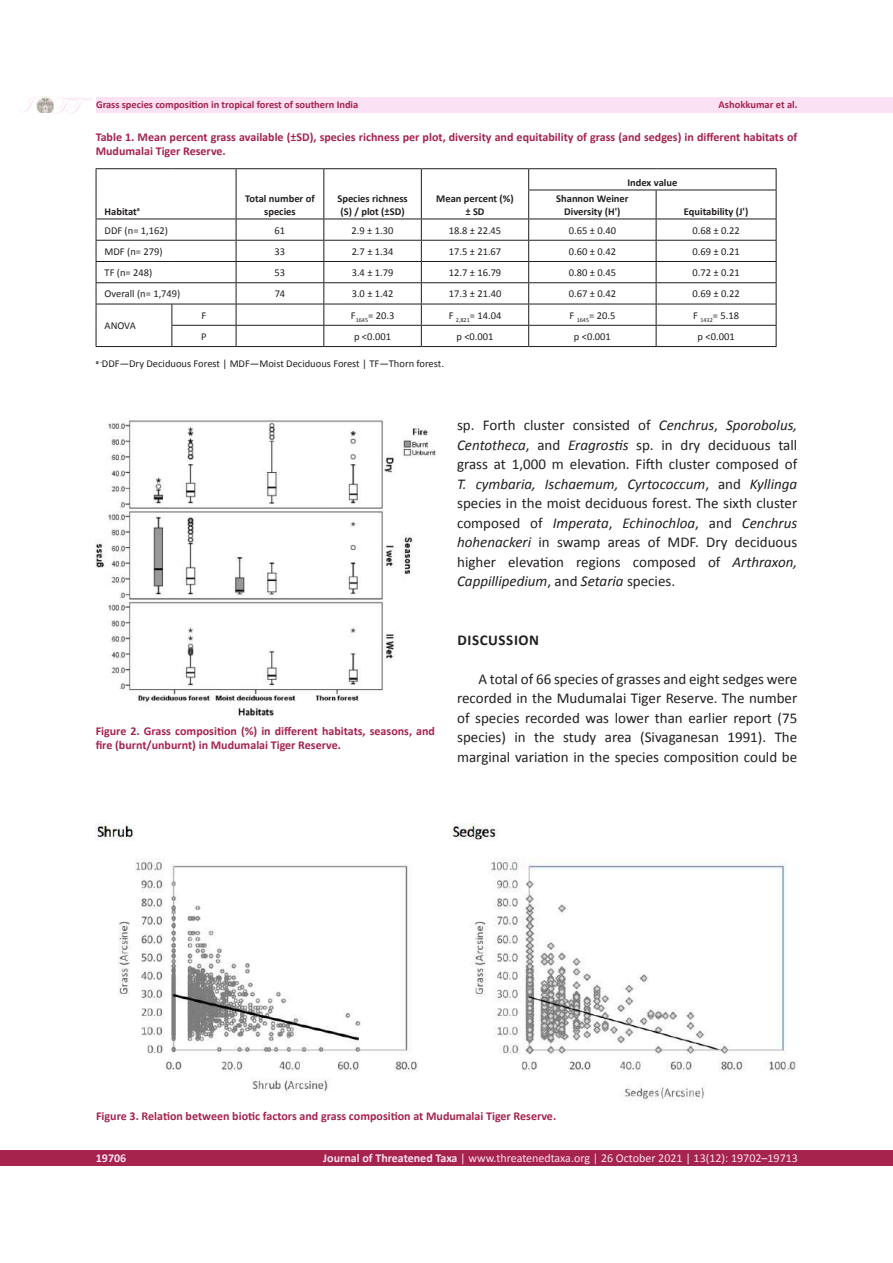
<style>
.page{position:relative;width:893px;height:1263px;background:#fff}
.page>*{position:absolute;margin:0;border:0;box-sizing:border-box;transform-origin:0 0}
.t1{font:24px "Edwardian Script ITC";color:#fbe1f4}
.t2{font:15px/19.5px "Calibri";color:#231f20}
.t3{font:15px "Calibri 2";color:#231f20}
.t4{font:15px "Calibri Italic 2";color:#231f20}
.t5{font:700 15px "Calibri";letter-spacing:.04em;color:#231f20}
.t6{font:700 12px/14.4px "Calibri";color:#a5234c}
.t7{font:12px "Calibri 2";color:#fbe1f4}
.t8{font:700 12px "Calibri";color:#fbe1f4}
.t9{font:10.5px "Calibri";color:#231f20}
.t10{font:700 10.5px/12.6px "Calibri";color:#231f20;text-align:center}
.t11{font:10.5px "Calibri 2";color:#231f20}
.t12{font:700 10.5px "Calibri";letter-spacing:-.005em;color:#a5234c}
.t13{font:10.5px "Calibri Bold 2";color:#a5234c}
.s1{font-size:19.65px}
.s2{font-family:"Calibri"}
.s3{font-family:"Calibri Italic 2"}
.s4{font-family:"Calibri 2"}
.s5{font-family:"Calibri";font-style:italic}
.s6{font-family:"Calibri Bold 2"}
</style>
<div class="page">
<div style="left:96px;top:97px;width:797px;height:16px;background:#fbe1f4"></div>
<div style="left:0;top:1150px;width:893px;height:16px;background:#a5234c"></div>
<img style="left:37px;top:97px;width:17px;height:16px">
<hr style="left:96px;top:168px;width:76px;height:1px;background:#1d1e1f">
<hr style="left:172px;top:168px;width:64px;height:1px;background:#1d1e1f">
<hr style="left:236px;top:168px;width:88px;height:1px;background:#1d1e1f">
<hr style="left:324px;top:168px;width:97px;height:1px;background:#1d1e1f">
<hr style="left:421px;top:168px;width:108px;height:1px;background:#1d1e1f">
<hr style="left:529px;top:168px;width:127px;height:1px;background:#1d1e1f">
<hr style="left:656px;top:168px;width:120px;height:1px;background:#1d1e1f">
<hr style="left:96px;top:346px;width:76px;height:1px;background:#1d1e1f">
<hr style="left:172px;top:346px;width:64px;height:1px;background:#1d1e1f">
<hr style="left:236px;top:346px;width:88px;height:1px;background:#1d1e1f">
<hr style="left:324px;top:346px;width:97px;height:1px;background:#1d1e1f">
<hr style="left:421px;top:346px;width:108px;height:1px;background:#1d1e1f">
<hr style="left:529px;top:346px;width:127px;height:1px;background:#1d1e1f">
<hr style="left:656px;top:346px;width:120px;height:1px;background:#1d1e1f">
<svg style="left:96px;top:169px;width:681px;height:177px"></svg>
<img style="left:96px;top:420px;width:339px;height:297px">
<img style="left:96px;top:824px;width:700px;height:276px">
<img style="left:660px;top:1084px;width:45px;height:16px">
<h1 class="t1" style="left:21px;top:92px;width:74px"><span class="s1">J</span> TT</h1>
<p class="t12" style="left:96px;top:98px;width:264px">Grass species composition in tropical forest of southern India</p>
<p class="t13" style="left:719px;top:98px;width:81px">Ashokkumar et al.</p>
<p class="t6" style="left:96px;top:130px;width:703px">Table 1. Mean percent grass available (±SD), species richness per plot, diversity and equitability of grass (and sedges) in different habitats of<br>Mudumalai Tiger Reserve.</p>
<p class="t10" style="left:105px;top:205px;width:37px">Habitat<sup>a</sup></p>
<p class="t10" style="left:245px;top:192px;width:71px">Total number of species</p>
<p class="t10" style="left:337px;top:192px;width:72px">Species richness (S) / plot (±SD)</p>
<p class="t10" style="left:436px;top:192px;width:79px">Mean percent (%) ± SD</p>
<p class="t10" style="left:556px;top:174px;width:123px;line-height:16.4px;text-align:left;text-indent:71px">Index value<br>Shannon Weiner</p>
<p class="t10" style="left:564px;top:205px;width:58px">Diversity (H')</p>
<p class="t10" style="left:684px;top:205px;width:66px">Equitability (J')</p>
<p class="t9" style="left:105px;top:223px;width:65px">DDF (n= 1,162)</p>
<p class="t11" style="left:275px;top:223px;width:12px">61</p>
<p class="t11" style="left:352px;top:223px;width:43px">2.9 ± 1.30</p>
<p class="t9" style="left:449px;top:223px;width:54px">18.8 ± 22.45</p>
<p class="t9" style="left:569px;top:223px;width:49px">0.65 ± 0.40</p>
<p class="t9" style="left:692px;top:223px;width:49px">0.68 ± 0.22</p>
<p class="t9" style="left:105px;top:245px;width:60px">MDF (n= 279)</p>
<p class="t11" style="left:275px;top:245px;width:12px">33</p>
<p class="t9" style="left:352px;top:245px;width:43px">2.7 ± 1.34</p>
<p class="t9" style="left:449px;top:245px;width:54px">17.5 ± 21.67</p>
<p class="t9" style="left:569px;top:245px;width:49px">0.60 ± 0.42</p>
<p class="t11" style="left:692px;top:245px;width:49px">0.69 ± 0.21</p>
<p class="t9" style="left:105px;top:266px;width:49px">TF (n= 248)</p>
<p class="t9" style="left:275px;top:266px;width:12px">53</p>
<p class="t9" style="left:352px;top:266px;width:43px">3.4 ± 1.79</p>
<p class="t11" style="left:449px;top:266px;width:54px">12.7 ± 16.79</p>
<p class="t9" style="left:569px;top:266px;width:49px">0.80 ± 0.45</p>
<p class="t11" style="left:692px;top:266px;width:49px">0.72 ± 0.21</p>
<p class="t9" style="left:105px;top:287px;width:77px">Overall (n= 1,749)</p>
<p class="t9" style="left:275px;top:287px;width:12px">74</p>
<p class="t9" style="left:352px;top:287px;width:43px">3.0 ± 1.42</p>
<p class="t9" style="left:449px;top:287px;width:54px">17.3 ± 21.40</p>
<p class="t9" style="left:569px;top:287px;width:49px">0.67 ± 0.42</p>
<p class="t11" style="left:692px;top:287px;width:49px">0.69 ± 0.22</p>
<p class="t9" style="left:105px;top:319px;width:33px">ANOVA</p>
<p class="t9" style="left:202px;top:308px;width:6px">F</p>
<p class="t11" style="left:351px;top:308px;width:45px"><span class="s2">F</span><sub>1645</sub>= 20.3</p>
<p class="t9" style="left:449px;top:308px;width:54px">F <sub>2,821</sub>= 14.04</p>
<p class="t9" style="left:569px;top:308px;width:47px">F <sub>1645</sub>= 20.5</p>
<p class="t9" style="left:693px;top:308px;width:47px">F <sub>1432</sub>= 5.18</p>
<p class="t11" style="left:201px;top:330px;width:7px">P</p>
<p class="t9" style="left:354px;top:330px;width:39px">p &lt;0.001</p>
<p class="t9" style="left:456px;top:330px;width:39px">p &lt;0.001</p>
<p class="t9" style="left:574px;top:330px;width:39px">p &lt;0.001</p>
<p class="t9" style="left:698px;top:330px;width:39px">p &lt;0.001</p>
<p class="t9" style="left:96px;top:357px;width:350px"><sup>a</sup> <sup>-</sup>DDF—Dry Deciduous Forest | MDF—Moist Deciduous Forest | TF—Thorn forest.</p>
<p class="t6" style="left:96px;top:723px;width:341px">Figure 2. Grass composition (%) in different habitats, seasons, and fire (burnt/unburnt) in Mudumalai Tiger Reserve.</p>
<p class="t2" style="left:457px;top:415px;width:342px">sp. Forth cluster consisted of <span class="s3">Cenchrus</span><span class="s4">,</span> <span class="s3">Sporobolus,</span></p>
<p class="t3" style="left:457px;top:435px;width:342px"><span class="s3">Centotheca</span>, and <span class="s5">Eragrostis</span> sp. in dry deciduous tall</p>
<p class="t2" style="left:457px;top:454px;width:342px">grass at 1,000 m elevation. Fifth cluster composed of</p>
<p class="t4" style="left:457px;top:473px;width:342px">T. cymbaria, Ischaemum, Cyrtococcum<span class="s4">, and</span> Kyllinga</p>
<p class="t2" style="left:457px;top:493px;width:342px">species in the moist deciduous forest. The sixth cluster</p>
<p class="t4" style="left:457px;top:512px;width:342px"><span class="s2">composed of</span> Imperata<span class="s4">,</span> Echinochloa<span class="s4">, and</span> Cenchrus</p>
<p class="t2" style="left:457px;top:532px;width:342px"><span class="s3">hohenackeri</span> in swamp areas of MDF. Dry deciduous higher elevation regions composed of <span class="s3">Arthraxon,</span></p>
<p class="t4" style="left:457px;top:571px;width:219px">Cappillipedium<span class="s4">, and</span> Setaria <span class="s4">species.</span></p>
<p class="t5" style="left:457px;top:630px;width:83px">DISCUSSION</p>
<p class="t2" style="left:478px;top:669px;width:320px">A total of 66 species of grasses and eight sedges were</p>
<p class="t3" style="left:457px;top:689px;width:342px">recorded in the Mudumalai Tiger Reserve. The number</p>
<p class="t2" style="left:457px;top:708px;width:342px">of species recorded was lower than earlier report (75</p>
<p class="t3" style="left:457px;top:728px;width:342px">species) in the study area (Sivaganesan 1991). The</p>
<p class="t2" style="left:457px;top:747px;width:342px">marginal variation in the species composition could be</p>
<p class="t6" style="left:96px;top:1108px;width:462px">Figure 3. Relation between biotic factors and grass composition at Mudumalai Tiger Reserve.</p>
<p class="t8" style="left:96px;top:1150px;width:32px">19706</p>
<p class="t7" style="left:323px;top:1150px;width:476px"><span class="s6">Journal of Threatened Taxa</span> | www.threatenedtaxa.org | 26 October 2021 | 13(12): 19702–19713</p>
</div>
